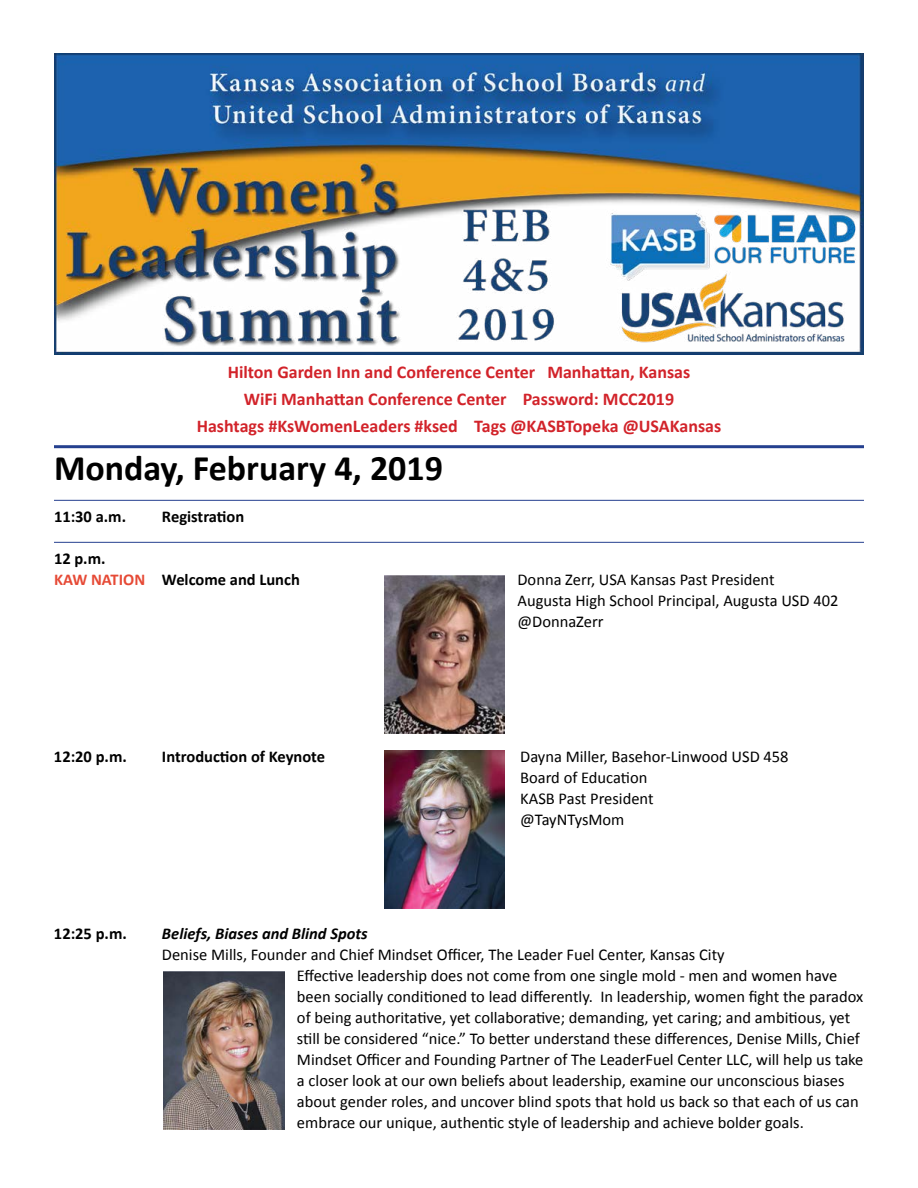
<style>
.page{position:relative;width:918px;height:1188px;background:#fff}
.page>*{position:absolute;margin:0;border:0;box-sizing:border-box;transform-origin:0 0}
.t1{font:700 36px "Calibri";color:#000}
.t2{font:700 18px/27px "Calibri";color:#d2232a;text-align:center}
.t3{font:16.5px/21px "Calibri";color:#000}
.t4{font:700 16.5px/21px "Calibri";color:#000}
.t5{font:italic 700 16.5px "Calibri";color:#000}
.s1{color:#e64a36}
</style>
<div class="page">
<img style="left:54px;top:54px;width:810px;height:300px">
<hr style="left:54px;top:500px;width:810px;height:1px;background:#25408f">
<hr style="left:54px;top:542px;width:810px;height:1px;background:#25408f">
<img style="left:384px;top:575px;width:121px;height:158px">
<img style="left:384px;top:750px;width:121px;height:158px">
<hr style="left:54px;top:445px;width:810px;height:3px;background:#25408f">
<img style="left:164px;top:971px;width:120px;height:159px">
<p class="t2" style="left:197px;top:358px;width:526px">Hilton Garden Inn and Conference Center Manhattan, Kansas<br>WiFi Manhattan Conference Center Password: MCC2019<br>Hashtags #KsWomenLeaders #ksed Tags @KASBTopeka @USAKansas</p>
<h1 class="t1" style="left:54px;top:445px;width:391px">Monday, February 4, 2019</h1>
<p class="t4" style="left:54px;top:505px;width:74px">11:30 a.m.</p>
<p class="t4" style="left:162px;top:505px;width:84px">Registration</p>
<p class="t4" style="left:54px;top:547px;width:247px">12 p.m.<br><span class="s1">KAW NATION</span> Welcome and Lunch</p>
<p class="t3" style="left:518px;top:568px;width:322px">Donna Zerr, USA Kansas Past President<br>Augusta High School Principal, Augusta USD 402 @DonnaZerr</p>
<p class="t4" style="left:54px;top:745px;width:74px">12:20 p.m.</p>
<p class="t4" style="left:162px;top:745px;width:165px">Introduction of Keynote</p>
<p class="t3" style="left:520px;top:745px;width:270px">Dayna Miller, Basehor-Linwood USD 458<br>Board of Education<br>KASB Past President<br>@TayNTysMom</p>
<p class="t4" style="left:54px;top:922px;width:74px">12:25 p.m.</p>
<p class="t5" style="left:162px;top:923px;width:207px">Beliefs, Biases and Blind Spots</p>
<p class="t3" style="left:297px;top:943px;width:568px;text-indent:-135px">Denise Mills, Founder and Chief Mindset Officer, The Leader Fuel Center, Kansas City<br>Effective leadership does not come from one single mold - men and women have been socially conditioned to lead differently. In leadership, women fight the paradox of being authoritative, yet collaborative; demanding, yet caring; and ambitious, yet still be considered “nice.” To better understand these differences, Denise Mills, Chief Mindset Officer and Founding Partner of The LeaderFuel Center LLC, will help us take a closer look at our own beliefs about leadership, examine our unconscious biases about gender roles, and uncover blind spots that hold us back so that each of us can embrace our unique, authentic style of leadership and achieve bolder goals.</p>
</div>
